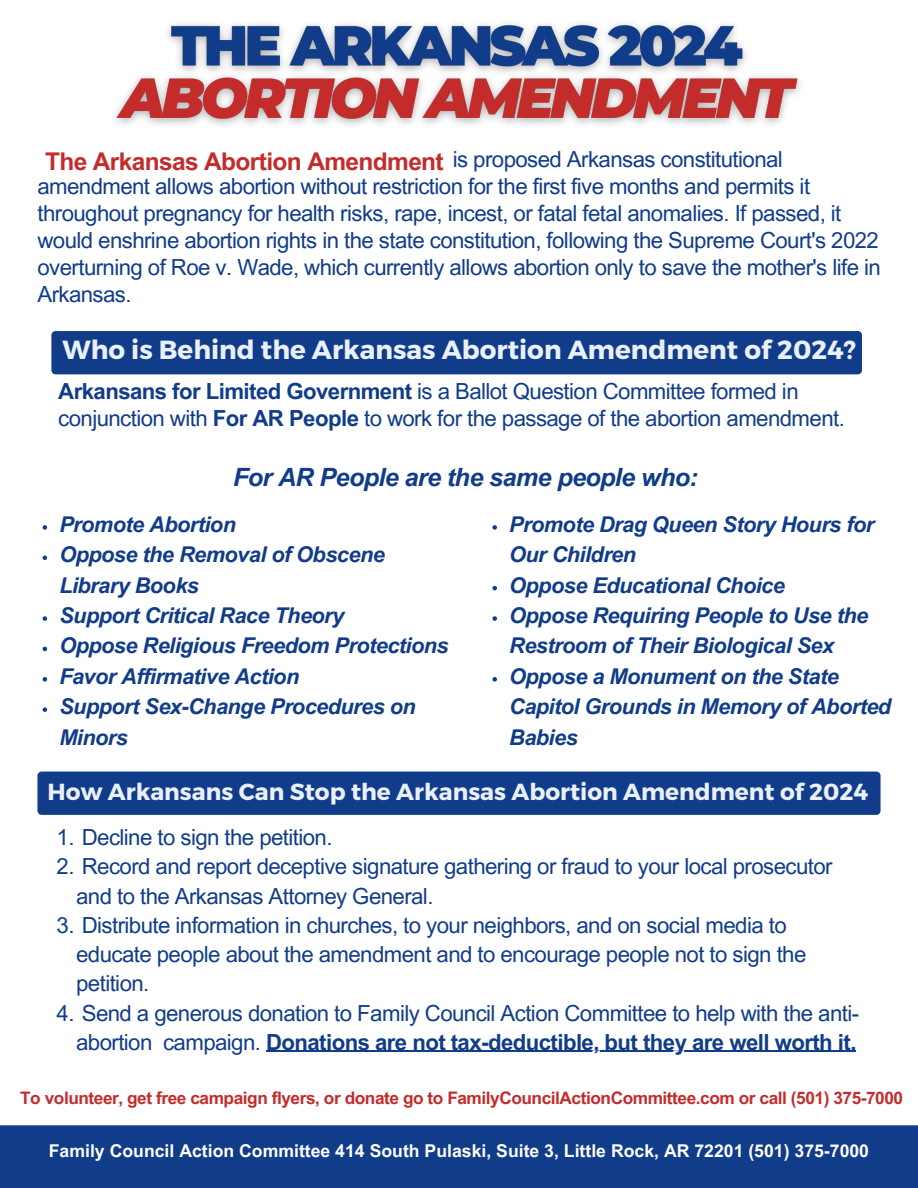
<style>
.page{position:relative;width:918px;height:1188px;background:#fff}
.page>*{position:absolute;margin:0;border:0;box-sizing:border-box;transform-origin:0 0}
.t1{font:700 26.25px "Montserrat";color:#e9f0f8}
.t2{font:italic 700 25.2px "Arial MT Pro";letter-spacing:-.025em;color:#113c89}
.t3{font:700 24.45px "Arial MT Pro";letter-spacing:-.025em;color:#c42c2c}
.t4{font:700 23.25px "Montserrat";color:#e9f0f8}
.t5{font:22.2px/27px "Arial MT Pro";letter-spacing:-.025em;color:#113c89}
.t6{font:italic 700 21.75px/30.3px "Arial MT Pro";letter-spacing:-.025em;color:#113c89}
.t7{font:700 17.7px "Arial MT Pro";color:#fff}
.t8{font:700 17.25px "Arial MT Pro";letter-spacing:-.025em;color:#c42c2c}
.s1{font-weight:700}
</style>
<div class="page">
<img style="left:115px;top:23px;width:685px;height:102px">
<div style="left:0;top:1125px;width:918px;height:63px;background:#113c89"></div>
<div style="left:51px;top:331px;width:811px;height:43px;background:#113c89;border-radius:4px"></div>
<svg style="left:43px;top:525px;width:4px;height:5px"></svg>
<svg style="left:43px;top:556px;width:4px;height:4px"></svg>
<svg style="left:43px;top:616px;width:4px;height:5px"></svg>
<svg style="left:43px;top:647px;width:4px;height:4px"></svg>
<svg style="left:43px;top:677px;width:4px;height:5px"></svg>
<svg style="left:43px;top:707px;width:4px;height:5px"></svg>
<div style="left:37px;top:772px;width:844px;height:43px;background:#113c89;border-radius:4px"></div>
<hr style="left:266px;top:1051px;width:590px;height:1px;background:#113c89">
<svg style="left:492px;top:525px;width:5px;height:5px"></svg>
<svg style="left:492px;top:586px;width:5px;height:4px"></svg>
<svg style="left:492px;top:616px;width:5px;height:5px"></svg>
<svg style="left:492px;top:677px;width:5px;height:5px"></svg>
<h4 class="t5" style="left:37px;top:149px;width:845px;text-indent:415px">is proposed Arkansas constitutional amendment allows abortion without restriction for the first five months and permits it throughout pregnancy for health risks, rape, incest, or fatal fetal anomalies. If passed, it would enshrine abortion rights in the state constitution, following the Supreme Court's 2022 overturning of Roe v. Wade, which currently allows abortion only to save the mother's life in Arkansas.</h4>
<h2 class="t1" style="left:62px;top:333px;width:795px">Who is Behind the Arkansas Abortion Amendment of 2024?</h2>
<h3 class="t3" style="left:45px;top:152px;width:400px">The Arkansas Abortion Amendment</h3>
<p class="t5" style="left:58px;top:381px;width:788px"><span class="s1">Arkansans for Limited Government</span> is a Ballot Question Committee formed in conjunction with <span class="s1">For AR People</span> to work for the passage of the abortion amendment.</p>
<p class="t2" style="left:233px;top:468px;width:466px">For AR People are the same people who:</p>
<p class="t6" style="left:509px;top:512px;width:367px">Promote Drag Queen Story Hours for<br>Our Children</p>
<p class="t6" style="left:509px;top:573px;width:277px">Oppose Educational Choice</p>
<p class="t6" style="left:509px;top:603px;width:361px">Oppose Requiring People to Use the<br>Restroom of Their Biological Sex</p>
<p class="t6" style="left:509px;top:664px;width:384px">Oppose a Monument on the State<br>Capitol Grounds in Memory of Aborted<br>Babies</p>
<h2 class="t6" style="left:59px;top:512px;width:178px">Promote Abortion</h2>
<h4 class="t6" style="left:59px;top:542px;width:327px">Oppose the Removal of Obscene<br>Library Books</h4>
<h2 class="t6" style="left:59px;top:603px;width:286px">Support Critical Race Theory</h2>
<p class="t6" style="left:59px;top:633px;width:391px">Oppose Religious Freedom Protections</p>
<p class="t6" style="left:59px;top:664px;width:242px">Favor Affirmative Action</p>
<p class="t6" style="left:59px;top:694px;width:358px">Support Sex-Change Procedures on<br>Minors</p>
<p class="t4" style="left:48px;top:776px;width:822px">How Arkansans Can Stop the Arkansas Abortion Amendment of 2024</p>
<p class="t5" style="left:57px;top:827px;width:278px">1. Decline to sign the petition.</p>
<p class="t5" style="left:76px;top:855px;width:758px;line-height:29.2px;text-indent:-20px">2. Record and report deceptive signature gathering or fraud to your local prosecutor and to the Arkansas Attorney General.</p>
<p class="t5" style="left:76px;top:913px;width:732px;line-height:29.2px;text-indent:-20px">3. Distribute information in churches, to your neighbors, and on social media to educate people about the amendment and to encourage people not to sign the petition.</p>
<p class="t5" style="left:57px;top:1001px;width:804px;line-height:29.2px;text-align:right">4. Send a generous donation to Family Council Action Committee to help with the anti&shy;abortion campaign. <span class="s1">Donations are not tax-deductible, but they are well worth it.</span></p>
<p class="t8" style="left:20px;top:1092px;width:885px">To volunteer, get free campaign flyers, or donate go to FamilyCouncilActionCommittee.com or call (501) 375-7000</p>
<p class="t7" style="left:49px;top:1144px;width:822px">Family Council Action Committee 414 South Pulaski, Suite 3, Little Rock, AR 72201 (501) 375-7000</p>
</div>
